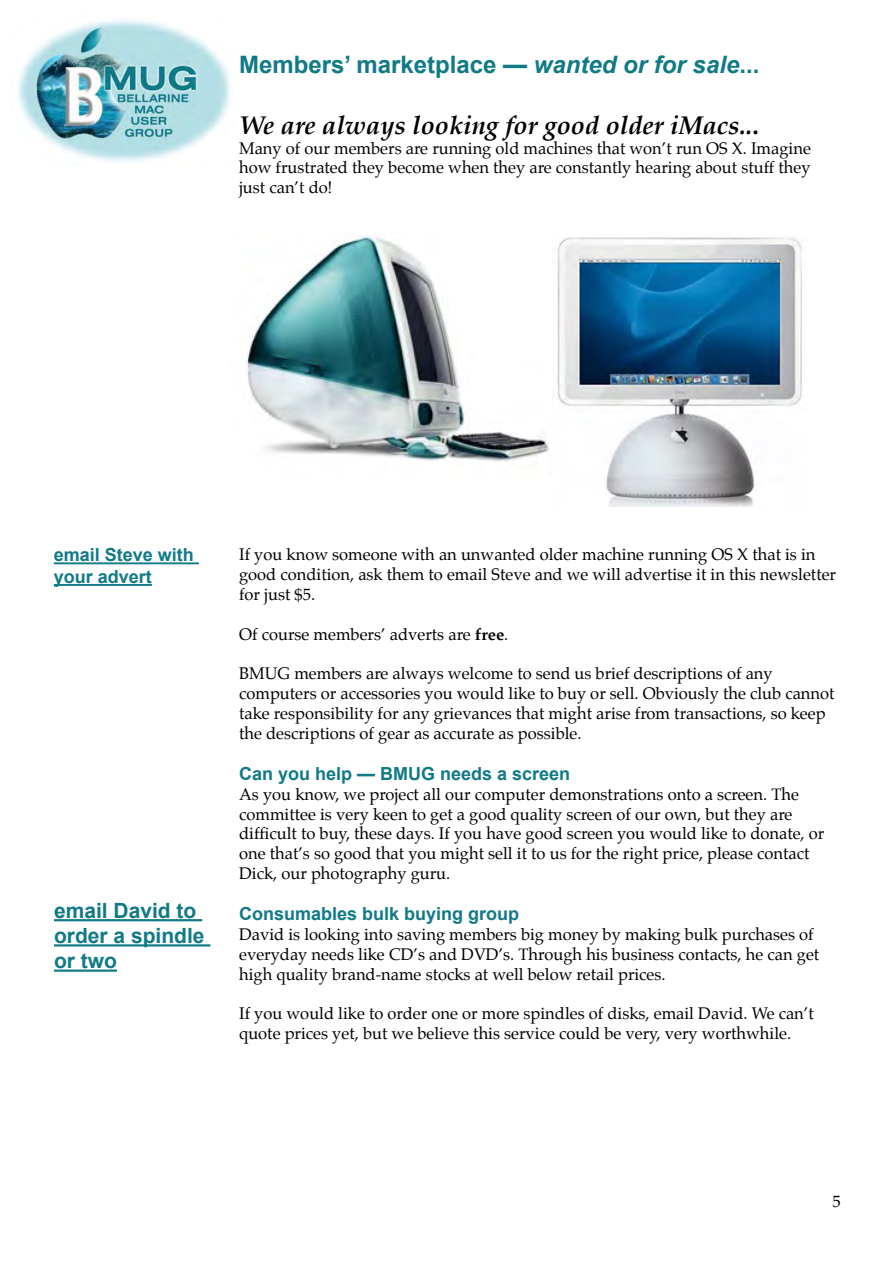
<style>
.page{position:relative;width:893px;height:1263px;background:#fff}
.page>*{position:absolute;margin:0;border:0;box-sizing:border-box;transform-origin:0 0}
.t1{font:italic 700 25.5px "Palatino";color:#000}
.heading_12{font:700 24px "Arial";color:#107a87}
.heading_14_underline{font:700 21px/25.2px "Arial";color:#107a87}
.heading_12-2{font:700 18px "Arial";color:#107a87}
.heading_12_underline{font:700 18px/21.6px "Arial";color:#107a87}
.t2{font:16.5px/19.8px "Palatino";color:#000}
.s1{font-style:italic}
.s2{font-style:normal}
.s3{font-weight:700}
</style>
<div class="page">
<img style="left:18px;top:20px;width:213px;height:143px">
<img style="left:246px;top:235px;width:304px;height:227px">
<img style="left:557px;top:237px;width:245px;height:269px">
<hr style="left:54px;top:562px;width:99px;height:2px;background:#107a87">
<hr style="left:153px;top:562px;width:46px;height:2px;background:#107a87">
<hr style="left:54px;top:584px;width:98px;height:2px;background:#107a87">
<hr style="left:54px;top:919px;width:148px;height:2px;background:#107a87">
<hr style="left:54px;top:944px;width:156px;height:2px;background:#107a87">
<hr style="left:54px;top:969px;width:63px;height:3px;background:#107a87">
<p class="heading_12" style="left:239px;top:51px;width:522px">Members’ marketplace — <span class="s1">wanted or for sale</span>...</p>
<p class="t1" style="left:239px;top:105px;width:521px">We are always looking for good older iMacs..<span class="s2">.</span></p>
<p class="t2" style="left:239px;top:138px;width:573px;text-align:justify">Many of our members are running old machines that won’t run OS X. Imagine how frustrated they become when they are constantly hearing about stuff they just can’t do!</p>
<p class="heading_12_underline" style="left:54px;top:544px;width:142px">email Steve with your advert</p>
<p class="heading_14_underline" style="left:54px;top:898px;width:152px">email David to order a spindle or two</p>
<p class="t2" style="left:239px;top:545px;width:598px">If you know someone with an unwanted older machine running OS X that is in good condition, ask them to email Steve and we will advertise it in this newsletter for just $5.</p>
<p class="t2" style="left:239px;top:624px;width:271px">Of course members’ adverts are <span class="s3">free</span>.</p>
<p class="t2" style="left:239px;top:664px;width:597px">BMUG members are always welcome to send us brief descriptions of any computers or accessories you would like to buy or sell. Obviously the club cannot take responsibility for any grievances that might arise from transactions, so keep the descriptions of gear as accurate as possible.</p>
<p class="heading_12-2" style="left:239px;top:763px;width:333px">Can you help — BMUG needs a screen</p>
<p class="t2" style="left:239px;top:784px;width:587px">As you know, we project all our computer demonstrations onto a screen. The committee is very keen to get a good quality screen of our own, but they are difficult to buy, these days. If you have good screen you would like to donate, or one that’s so good that you might sell it to us for the right price, please contact Dick, our photography guru.</p>
<p class="heading_12-2" style="left:239px;top:904px;width:282px">Consumables bulk buying group</p>
<p class="t2" style="left:239px;top:925px;width:582px">David is looking into saving members big money by making bulk purchases of everyday needs like CD’s and DVD’s. Through his business contacts, he can get high quality brand-name stocks at well below retail prices.</p>
<p class="t2" style="left:239px;top:1004px;width:576px">If you would like to order one or more spindles of disks, email David. We can’t quote prices yet, but we believe this service could be very, very worthwhile.</p>
<p class="t2" style="left:832px;top:1191px;width:10px">5</p>
</div>
